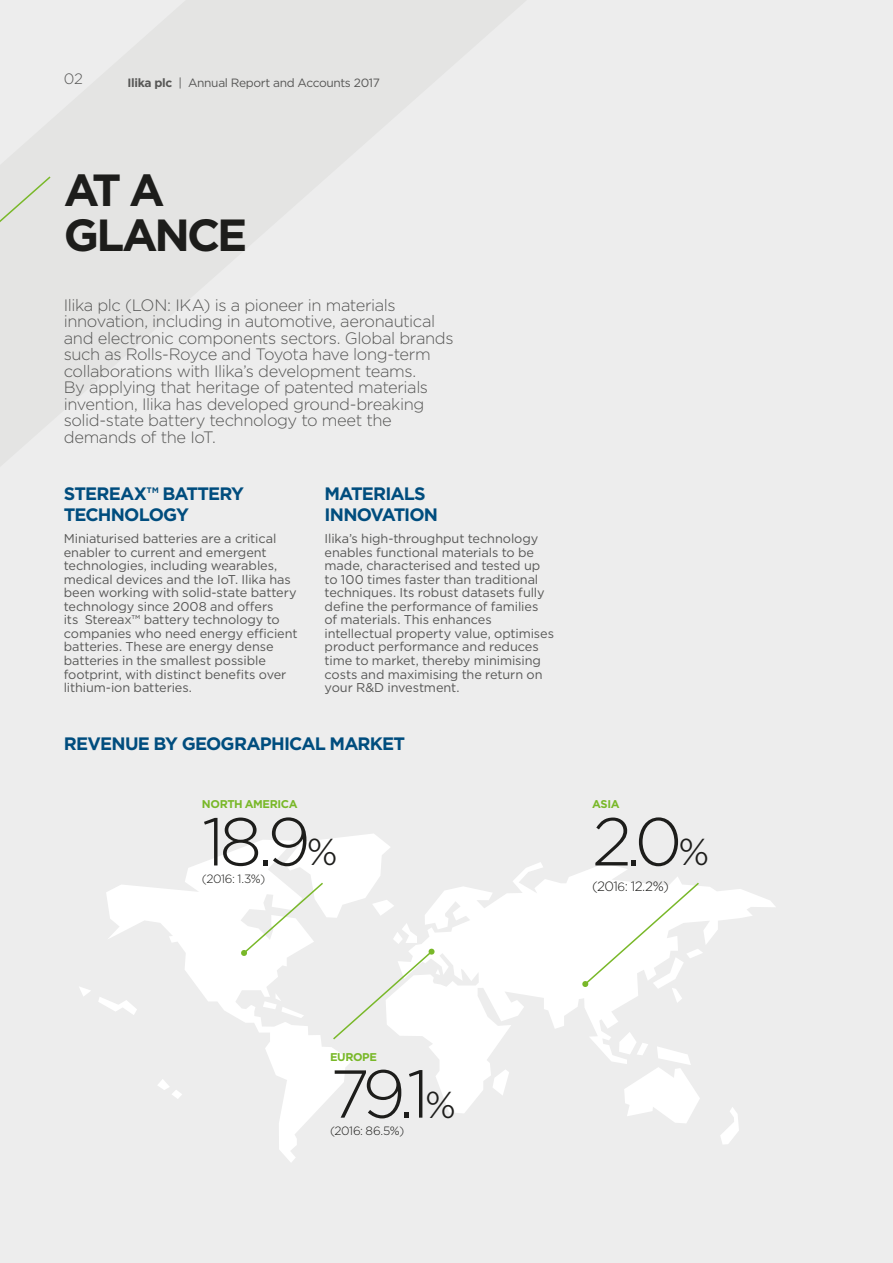
<style>
.page{position:relative;width:893px;height:1263px;background:#ededed}
.page>*{position:absolute;margin:0;border:0;box-sizing:border-box;transform-origin:0 0}
.Number{font:300 67.5px "Gotham";color:#1d1d1b}
.MainheadLevel1{font:700 45px/45px "Gotham";letter-spacing:-.07em;color:#1d1d1b}
.HighlightsSubHead{font:700 18px/21px "Gotham";letter-spacing:-.05em;color:#004d7e}
.IntroParagraphLevel2{font:300 16.5px/16.5px "Gotham";letter-spacing:-.025em;color:#575756}
.t1{font:300 15px "Gotham";color:#575756}
.NumberText{font:300 13.5px "Gotham";color:#1d1d1b}
.BodyText{font:12.75px/13.5px "Gotham";letter-spacing:-.005em;color:#575756}
.t2{font:12px "Gotham";letter-spacing:-.03em;color:#575756}
.NumberText-2{font:300 12px "Gotham";letter-spacing:-.03em;color:#1d1d1b}
.NumberHeading{font:700 11.25px "Gotham";letter-spacing:-.035em;color:#79b829}
.s1{font-weight:700}
.s2{font-size:37.5px}
.s3{font-size:12px}
</style>
<div class="page">
<svg style="left:0;top:176px;width:51px;height:47px"></svg>
<svg style="left:106px;top:848px;width:245px;height:314px"></svg>
<svg style="left:79px;top:987px;width:12px;height:9px"></svg>
<svg style="left:98px;top:997px;width:39px;height:18px"></svg>
<svg style="left:157px;top:1079px;width:25px;height:20px"></svg>
<svg style="left:627px;top:1113px;width:65px;height:10px"></svg>
<svg style="left:720px;top:1113px;width:19px;height:31px"></svg>
<svg style="left:429px;top:862px;width:346px;height:251px"></svg>
<svg style="left:582px;top:881px;width:121px;height:122px"></svg>
<svg style="left:241px;top:834px;width:199px;height:207px"></svg>
<p class="t1" style="left:64px;top:69px;width:21px">02</p>
<p class="t2" style="left:128px;top:75px;width:254px"><span class="s1">Ilika plc</span> | Annual Report and Accounts 2017</p>
<h1 class="MainheadLevel1" style="left:64px;top:167px;width:185px">AT A<br>GLANCE</h1>
<p class="IntroParagraphLevel2" style="left:64px;top:296px;width:391px">Ilika plc (LON: IKA) is a pioneer in materials innovation, including in automotive, aeronautical and electronic components sectors. Global brands such as Rolls-Royce and Toyota have long-term collaborations with Ilika’s development teams.<br>By applying that heritage of patented materials invention, Ilika has developed ground-breaking solid-state battery technology to meet the demands of the IoT.</p>
<p class="HighlightsSubHead" style="left:64px;top:483px;width:182px">STEREAX™ BATTERY<br>TECHNOLOGY</p>
<p class="BodyText" style="left:64px;top:532px;width:235px">Miniaturised batteries are a critical enabler to current and emergent technologies, including wearables, medical devices and the IoT. Ilika has been working with solid-state battery technology since 2008 and offers<br>its Stereax™ battery technology to companies who need energy efficient batteries. These are energy dense batteries in the smallest possible footprint, with distinct benefits over lithium-ion batteries.</p>
<p class="HighlightsSubHead" style="left:325px;top:483px;width:115px">MATERIALS<br>INNOVATION</p>
<p class="BodyText" style="left:325px;top:532px;width:231px">Ilika’s high-throughput technology enables functional materials to be made, characterised and tested up to 100 times faster than traditional techniques. Its robust datasets fully define the performance of families of materials. This enhances intellectual property value, optimises product performance and reduces time to market, thereby minimising costs and maximising the return on your R&amp;D investment.</p>
<p class="HighlightsSubHead" style="left:64px;top:733px;width:343px">REVENUE BY GEOGRAPHICAL MARKET</p>
<p class="NumberHeading" style="left:202px;top:797px;width:97px">NORTH AMERICA</p>
<p class="Number" style="left:202px;top:799px;width:137px">18.9<span class="s2">%</span></p>
<p class="NumberText-2" style="left:202px;top:871px;width:65px">(2016: 1.3%)</p>
<p class="NumberHeading" style="left:592px;top:797px;width:29px">ASIA</p>
<p class="Number" style="left:592px;top:799px;width:119px">2.0<span class="s2">%</span></p>
<p class="NumberText" style="left:592px;top:877px;width:78px">(201<span class="s3">6</span>: 12.2%)</p>
<p class="NumberHeading" style="left:330px;top:1049px;width:48px">EUROPE</p>
<p class="Number" style="left:330px;top:1051px;width:127px">79.1<span class="s2">%</span></p>
<p class="NumberText-2" style="left:330px;top:1123px;width:76px">(2016: 86.5%)</p>
</div>
